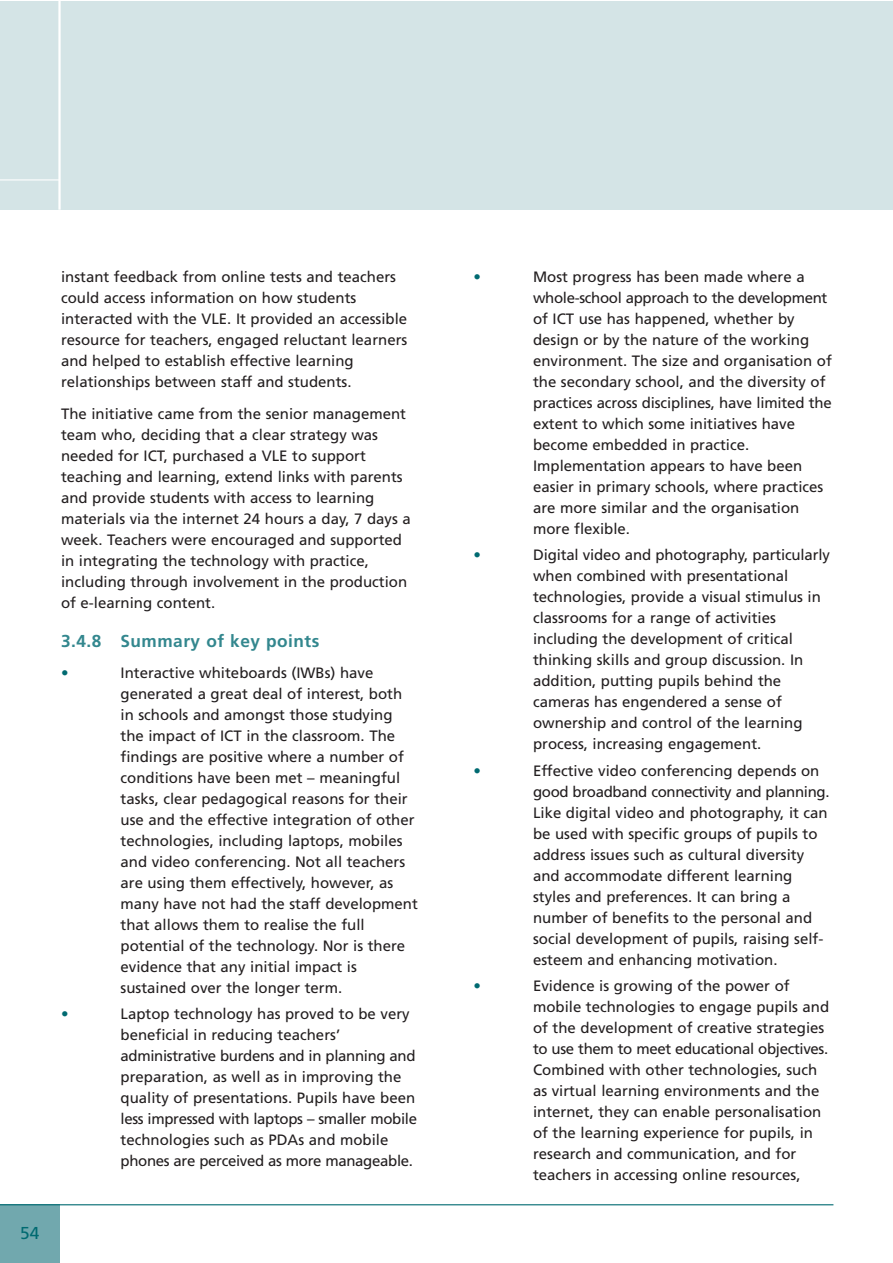
<style>
.page{position:relative;width:893px;height:1263px;background:#fff}
.page>*{position:absolute;margin:0;border:0;box-sizing:border-box;transform-origin:0 0}
.t1{font:700 17.25px "Frutiger";letter-spacing:.03em;color:#33878e}
.t2{font:17.25px "Frutiger";color:#006a71}
.t3{font:15px/21px "Frutiger";color:#231f20}
.t4{font:700 15px "Frutiger";color:#006a71}
</style>
<div class="page">
<div style="left:0;top:1px;width:892px;height:209px;background:#d4e4e6"></div>
<hr style="left:58px;top:1px;width:3px;height:209px;background:#fff">
<hr style="left:0;top:179px;width:60px;height:1px;background:#fff">
<div style="left:0;top:1205px;width:60px;height:58px;background:#71a8ae"></div>
<hr style="left:0;top:1204px;width:833px;height:1px;background:#006a71">
<p class="t3" style="left:61px;top:267px;width:348px">instant feedback from online tests and teachers could access information on how students interacted with the VLE. It provided an accessible resource for teachers, engaged reluctant learners and helped to establish effective learning relationships between staff and students.</p>
<p class="t3" style="left:61px;top:404px;width:351px">The initiative came from the senior management team who, deciding that a clear strategy was needed for ICT, purchased a VLE to support teaching and learning, extend links with parents and provide students with access to learning materials via the internet 24 hours a day, 7 days a week. Teachers were encouraged and supported in integrating the technology with practice, including through involvement in the production of e-learning content.</p>
<p class="t1" style="left:61px;top:634px;width:260px">3.4.8 Summary of key points</p>
<p class="t4" style="left:61px;top:667px;width:9px">•</p>
<p class="t3" style="left:121px;top:663px;width:299px">Interactive whiteboards (IWBs) have generated a great deal of interest, both in schools and amongst those studying the impact of ICT in the classroom. The findings are positive where a number of conditions have been met – meaningful tasks, clear pedagogical reasons for their use and the effective integration of other technologies, including laptops, mobiles and video conferencing. Not all teachers are using them effectively, however, as many have not had the staff development that allows them to realise the full potential of the technology. Nor is there evidence that any initial impact is sustained over the longer term.</p>
<p class="t4" style="left:61px;top:1008px;width:9px">•</p>
<p class="t3" style="left:121px;top:1005px;width:298px">Laptop technology has proved to be very beneficial in reducing teachers’ administrative burdens and in planning and preparation, as well as in improving the quality of presentations. Pupils have been less impressed with laptops – smaller mobile technologies such as PDAs and mobile phones are perceived as more manageable.</p>
<p class="t2" style="left:20px;top:1226px;width:21px">54</p>
<p class="t4" style="left:473px;top:271px;width:9px">•</p>
<p class="t3" style="left:533px;top:267px;width:300px">Most progress has been made where a whole-school approach to the development of ICT use has happened, whether by design or by the nature of the working environment. The size and organisation of the secondary school, and the diversity of practices across disciplines, have limited the extent to which some initiatives have become embedded in practice.<br>Implementation appears to have been easier in primary schools, where practices are more similar and the organisation more flexible.</p>
<p class="t4" style="left:473px;top:549px;width:9px">•</p>
<p class="t3" style="left:533px;top:546px;width:298px">Digital video and photography, particularly when combined with presentational technologies, provide a visual stimulus in classrooms for a range of activities including the development of critical thinking skills and group discussion. In addition, putting pupils behind the cameras has engendered a sense of ownership and control of the learning process, increasing engagement.</p>
<p class="t4" style="left:473px;top:764px;width:9px">•</p>
<p class="t3" style="left:533px;top:761px;width:298px">Effective video conferencing depends on good broadband connectivity and planning.<br>Like digital video and photography, it can be used with specific groups of pupils to address issues such as cultural diversity and accommodate different learning styles and preferences. It can bring a number of benefits to the personal and social development of pupils, raising self&shy;esteem and enhancing motivation.</p>
<p class="t4" style="left:473px;top:979px;width:9px">•</p>
<p class="t3" style="left:533px;top:976px;width:298px">Evidence is growing of the power of mobile technologies to engage pupils and of the development of creative strategies to use them to meet educational objectives.<br>Combined with other technologies, such as virtual learning environments and the internet, they can enable personalisation of the learning experience for pupils, in research and communication, and for teachers in accessing online resources,</p>
</div>
